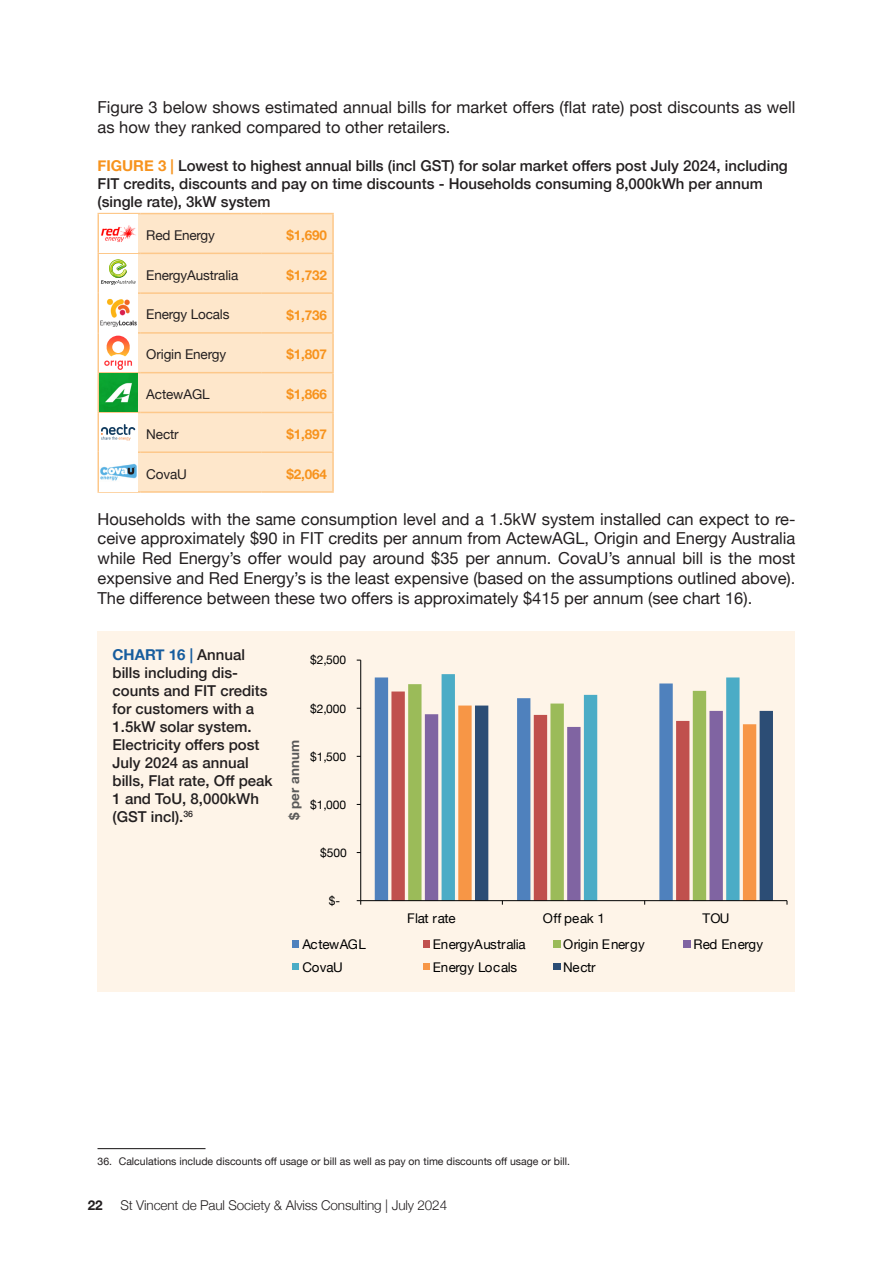
<style>
.page{position:relative;width:893px;height:1263px;background:#fff}
.page>*{position:absolute;margin:0;border:0;box-sizing:border-box;transform-origin:0 0}
.t1{font:16.5px/19.8px "Helvetica Neue";color:#231f20}
.t2{font:500 15px/18px "Helvetica Neue";color:#231f20}
.Body{font:13.5px "Helvetica Neue";letter-spacing:-.01em;color:#231f20}
.t3{font:300 13.5px "Helvetica Neue";letter-spacing:-.01em;color:#231f20}
.Body-2{font:700 13.5px "Helvetica Neue";letter-spacing:-.01em;color:#f7931d}
.t4{font:700 13.5px "Helvetica Neue";color:#231f20}
.t5{font:13.35px "Helvetica Neue";letter-spacing:-.015em;color:#000}
.t6{font:700 13.35px "Helvetica Neue";color:#595959}
.t7{font:12px "Helvetica Neue";color:#000}
.Footnote{font:10.5px "Helvetica Neue";color:#231f20}
.s1{font-weight:700;color:#f7931d}
.s2{font-weight:700;color:#175d9e}
</style>
<div class="page">
<div style="left:98px;top:631px;width:697px;height:360px;background:#fef4e8"></div>
<svg style="left:375px;top:677px;width:67px;height:223px;fill:#4f81bd"></svg>
<svg style="left:391px;top:691px;width:17px;height:209px;fill:#c0504d"></svg>
<svg style="left:408px;top:684px;width:34px;height:216px;fill:#9bbb59"></svg>
<svg style="left:425px;top:711px;width:17px;height:189px;fill:#8064a2"></svg>
<svg style="left:442px;top:674px;width:298px;height:226px"></svg>
<svg style="left:458px;top:705px;width:17px;height:195px;fill:#f79646"></svg>
<svg style="left:475px;top:705px;width:298px;height:195px"></svg>
<hr style="left:360px;top:660px;width:1px;height:241px;background:#000">
<hr style="left:361px;top:900px;width:426px;height:1px;background:#000">
<div style="left:293px;top:941px;width:6px;height:7px;background:#4f81bd"></div>
<div style="left:423px;top:941px;width:7px;height:7px;background:#c0504d"></div>
<div style="left:553px;top:941px;width:7px;height:7px;background:#9bbb59"></div>
<div style="left:683px;top:941px;width:8px;height:7px;background:#8064a2"></div>
<div style="left:293px;top:963px;width:6px;height:7px;background:#4bacc6"></div>
<div style="left:423px;top:963px;width:7px;height:7px;background:#f79646"></div>
<div style="left:553px;top:963px;width:7px;height:7px;background:#2c4d75"></div>
<svg style="left:137px;top:214px;width:195px;height:277px;fill:#fee7cb"></svg>
<hr style="left:98px;top:213px;width:42px;height:1px;background:#fdc88a">
<hr style="left:98px;top:214px;width:1px;height:39px;background:#fdc88a">
<hr style="left:140px;top:213px;width:121px;height:1px;background:#fdc88a">
<hr style="left:261px;top:213px;width:73px;height:1px;background:#fdc88a">
<hr style="left:332px;top:214px;width:2px;height:39px;background:#fdc88a">
<hr style="left:98px;top:253px;width:42px;height:1px;background:#fdc88a">
<hr style="left:98px;top:254px;width:1px;height:38px;background:#fdc88a">
<hr style="left:140px;top:253px;width:121px;height:1px;background:#fdc88a">
<hr style="left:261px;top:253px;width:73px;height:1px;background:#fdc88a">
<hr style="left:332px;top:254px;width:2px;height:38px;background:#fdc88a">
<hr style="left:98px;top:292px;width:42px;height:2px;background:#fdc88a">
<hr style="left:98px;top:294px;width:1px;height:38px;background:#fdc88a">
<hr style="left:140px;top:292px;width:121px;height:2px;background:#fdc88a">
<hr style="left:261px;top:292px;width:73px;height:2px;background:#fdc88a">
<hr style="left:332px;top:294px;width:2px;height:38px;background:#fdc88a">
<hr style="left:98px;top:332px;width:42px;height:2px;background:#fdc88a">
<hr style="left:98px;top:334px;width:1px;height:38px;background:#fdc88a">
<hr style="left:140px;top:332px;width:121px;height:2px;background:#fdc88a">
<hr style="left:261px;top:332px;width:73px;height:2px;background:#fdc88a">
<hr style="left:332px;top:334px;width:2px;height:38px;background:#fdc88a">
<hr style="left:98px;top:372px;width:42px;height:1px;background:#fdc88a">
<hr style="left:98px;top:373px;width:1px;height:39px;background:#fdc88a">
<hr style="left:140px;top:372px;width:121px;height:1px;background:#fdc88a">
<hr style="left:261px;top:372px;width:73px;height:1px;background:#fdc88a">
<hr style="left:332px;top:373px;width:2px;height:39px;background:#fdc88a">
<hr style="left:98px;top:412px;width:42px;height:1px;background:#fdc88a">
<hr style="left:98px;top:413px;width:1px;height:38px;background:#fdc88a">
<hr style="left:140px;top:412px;width:121px;height:1px;background:#fdc88a">
<hr style="left:261px;top:412px;width:73px;height:1px;background:#fdc88a">
<hr style="left:332px;top:413px;width:2px;height:38px;background:#fdc88a">
<hr style="left:98px;top:451px;width:42px;height:2px;background:#fdc88a">
<hr style="left:98px;top:453px;width:1px;height:38px;background:#fdc88a">
<hr style="left:140px;top:451px;width:121px;height:2px;background:#fdc88a">
<hr style="left:261px;top:451px;width:73px;height:2px;background:#fdc88a">
<hr style="left:332px;top:453px;width:2px;height:38px;background:#fdc88a">
<hr style="left:98px;top:491px;width:42px;height:2px;background:#fdc88a">
<hr style="left:140px;top:491px;width:121px;height:2px;background:#fdc88a">
<hr style="left:261px;top:491px;width:73px;height:2px;background:#fdc88a">
<img style="left:101px;top:225px;width:35px;height:17px">
<svg style="left:100px;top:259px;width:36px;height:26px"></svg>
<img style="left:100px;top:298px;width:37px;height:29px">
<svg style="left:104px;top:335px;width:28px;height:35px"></svg>
<img style="left:99px;top:373px;width:38px;height:39px">
<svg style="left:101px;top:424px;width:34px;height:17px"></svg>
<img style="left:100px;top:463px;width:37px;height:18px">
<hr style="left:98px;top:1148px;width:108px;height:1px;background:#231f20">
<p class="t1" style="left:98px;top:98px;width:699px">Figure 3 below shows estimated annual bills for market offers (flat rate) post discounts as well as how they ranked compared to other retailers.</p>
<p class="t2" style="left:98px;top:155px;width:692px"><span class="s1">FIGURE 3 |</span> Lowest to highest annual bills (incl GST) for solar market offers post July 2024, including<br>FIT credits, discounts and pay on time discounts - Households consuming 8,000kWh per annum (single rate), 3kW system</p>
<p class="Body" style="left:146px;top:225px;width:70px">Red Energy</p>
<p class="Body-2" style="left:286px;top:225px;width:42px">$1,690</p>
<p class="Body" style="left:146px;top:265px;width:93px">EnergyAustralia</p>
<p class="Body-2" style="left:286px;top:264px;width:42px">$1,732</p>
<p class="Body" style="left:146px;top:305px;width:85px">Energy Locals</p>
<p class="Body-2" style="left:286px;top:304px;width:42px">$1,736</p>
<p class="Body" style="left:146px;top:345px;width:81px">Origin Energy</p>
<p class="Body-2" style="left:286px;top:344px;width:42px">$1,807</p>
<p class="Body" style="left:146px;top:384px;width:65px">ActewAGL</p>
<p class="Body-2" style="left:286px;top:384px;width:42px">$1,866</p>
<p class="Body" style="left:146px;top:424px;width:34px">Nectr</p>
<p class="Body-2" style="left:286px;top:423px;width:42px">$1,897</p>
<p class="Body" style="left:146px;top:464px;width:42px">CovaU</p>
<p class="Body-2" style="left:286px;top:463px;width:42px">$2,064</p>
<p class="t1" style="left:98px;top:510px;width:699px;text-align:justify">Households with the same consumption level and a 1.5kW system installed can expect to re&shy;ceive approximately $90 in FIT credits per annum from ActewAGL, Origin and Energy Australia while Red Energy’s offer would pay around $35 per annum. CovaU’s annual bill is the most expensive and Red Energy’s is the least expensive (based on the assumptions outlined above).<br>The difference between these two offers is approximately $415 per annum (see chart 16).</p>
<p class="t2" style="left:112px;top:644px;width:162px"><span class="s2">CHART 16 |</span> Annual bills including dis&shy;counts and FIT credits for customers with a<br>1.5kW solar system.<br>Electricity offers post<br>July 2024 as annual bills, Flat rate, Off peak<br>1 and ToU, 8,000kWh (GST incl).<sup>36</sup></p>
<p class="t7" style="left:310px;top:651px;width:38px">$2,500</p>
<p class="t7" style="left:310px;top:700px;width:38px">$2,000</p>
<p class="t6" style="left:284px;top:820px;width:81px;rotate:-90deg">$ per annum</p>
<p class="t7" style="left:310px;top:748px;width:38px">$1,500</p>
<p class="t7" style="left:310px;top:796px;width:38px">$1,000</p>
<p class="t7" style="left:320px;top:844px;width:28px">$500</p>
<p class="t7" style="left:329px;top:892px;width:13px">$-</p>
<p class="t5" style="left:407px;top:908px;width:50px">Flat rate</p>
<p class="t5" style="left:543px;top:908px;width:64px">Off peak 1</p>
<p class="t5" style="left:702px;top:908px;width:29px">TOU</p>
<p class="t5" style="left:302px;top:935px;width:65px">ActewAGL</p>
<p class="t5" style="left:433px;top:935px;width:94px">EnergyAustralia</p>
<p class="t5" style="left:563px;top:935px;width:83px">Origin Energy</p>
<p class="t5" style="left:694px;top:935px;width:71px">Red Energy</p>
<p class="t5" style="left:302px;top:958px;width:42px">CovaU</p>
<p class="t5" style="left:433px;top:958px;width:86px">Energy Locals</p>
<p class="t5" style="left:563px;top:958px;width:34px">Nectr</p>
<p class="Footnote" style="left:98px;top:1154px;width:474px">36. Calculations include discounts off usage or bill as well as pay on time discounts off usage or bill.</p>
<p class="t4" style="left:88px;top:1194px;width:16px">22</p>
<p class="t3" style="left:120px;top:1194px;width:328px">St Vincent de Paul Society &amp; Alviss Consulting | July 2024</p>
</div>
